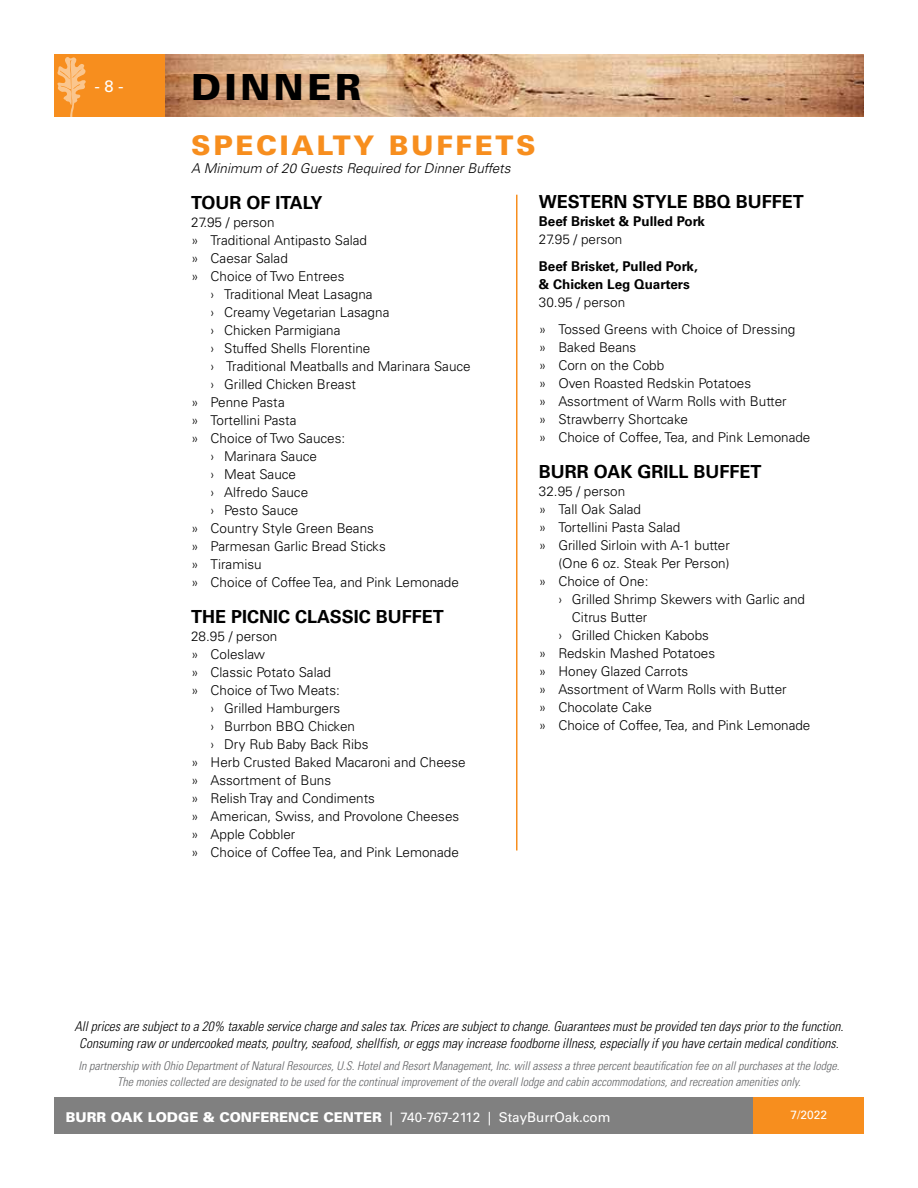
<style>
.page{position:relative;width:918px;height:1188px;background:#fff}
.page>*{position:absolute;margin:0;border:0;box-sizing:border-box;transform-origin:0 0}
.t1{font:900 36px "Univers LT Std";letter-spacing:.1em;color:#000}
.t2{font:900 27px "Univers LT Std";letter-spacing:.1em;color:#f78e1e}
.t3{font:700 18px "Univers LT Std";color:#000}
.t4{font:16.5px "Univers LT Std";color:#fff}
.t5{font:300 13.5px/18px "Univers LT Std";color:#000}
.t6{font:italic 300 condensed 13.5px/16.2px "Univers LT Std";color:#000;text-align:center}
.t7{font:700 13.5px/18px "Univers LT Std";color:#000}
.t8{font:900 13.5px "Univers LT Std";color:#fff}
.t9{font:italic 300 13.5px "Univers LT Std";color:#000}
.t10{font:italic 300 condensed 12px/16.2px "Univers LT Std";color:#636466;text-align:center}
.t11{font:12px "Univers LT Std";color:#fff}
.s1{font-weight:400}
</style>
<div class="page">
<div style="left:54px;top:1097px;width:700px;height:37px;background:#808080"></div>
<img style="left:164px;top:54px;width:700px;height:63px">
<div style="left:54px;top:54px;width:110px;height:63px;background:#f78e1e"></div>
<div style="left:754px;top:1097px;width:110px;height:37px;background:#f78e1e"></div>
<svg style="left:57px;top:57px;width:29px;height:60px"></svg>
<hr style="left:516px;top:195px;width:2px;height:656px;background:#f78e1e">
<p class="t4" style="left:94px;top:76px;width:31px">- 8 -</p>
<h1 class="t1" style="left:191px;top:64px;width:171px">DINNER</h1>
<h2 class="t2" style="left:191px;top:128px;width:346px">SPECIALTY BUFFETS</h2>
<p class="t9" style="left:191px;top:160px;width:321px">A Minimum of 20 Guests Required for Dinner Buffets</p>
<h3 class="t3" style="left:191px;top:192px;width:133px">TOUR OF ITALY</h3>
<p class="t5" style="left:191px;top:213px;width:177px">27.95 / person<br>» Traditional Antipasto Salad » Caesar Salad<br>» Choice of Two Entrees</p>
<p class="t5" style="left:211px;top:285px;width:163px">› Traditional Meat Lasagna</p>
<p class="t5" style="left:211px;top:303px;width:180px">› Creamy Vegetarian Lasagna</p>
<p class="t5" style="left:211px;top:321px;width:131px">› Chicken Parmigiana</p>
<p class="t5" style="left:211px;top:339px;width:161px">› Stuffed Shells Florentine</p>
<p class="t5" style="left:211px;top:357px;width:262px">› Traditional Meatballs and Marinara Sauce</p>
<p class="t5" style="left:211px;top:375px;width:147px">› Grilled Chicken Breast</p>
<p class="t5" style="left:191px;top:393px;width:95px">» Penne Pasta</p>
<p class="t5" style="left:191px;top:411px;width:107px">» Tortellini Pasta</p>
<p class="t5" style="left:191px;top:429px;width:156px">» Choice of Two Sauces:</p>
<p class="t5" style="left:211px;top:447px;width:108px">› Marinara Sauce</p>
<p class="t5" style="left:211px;top:465px;width:87px">› Meat Sauce</p>
<p class="t5" style="left:211px;top:483px;width:99px">› Alfredo Sauce</p>
<p class="t5" style="left:211px;top:501px;width:89px">› Pesto Sauce</p>
<p class="t5" style="left:191px;top:519px;width:184px">» Country Style Green Beans</p>
<p class="t5" style="left:191px;top:537px;width:196px">» Parmesan Garlic Bread Sticks</p>
<p class="t5" style="left:191px;top:555px;width:72px">» Tiramisu</p>
<p class="t5" style="left:191px;top:573px;width:269px">» Choice of Coffee Tea, and Pink Lemonade</p>
<h3 class="t3" style="left:191px;top:606px;width:254px">THE PICNIC CLASSIC BUFFET</h3>
<p class="t5" style="left:191px;top:627px;width:88px">28.95 / person</p>
<p class="t5" style="left:191px;top:645px;width:75px">» Coleslaw</p>
<p class="t5" style="left:191px;top:663px;width:141px">» Classic Potato Salad</p>
<p class="t5" style="left:191px;top:681px;width:150px">» Choice of Two Meats:</p>
<p class="t5" style="left:211px;top:699px;width:131px">› Grilled Hamburgers</p>
<p class="t5" style="left:211px;top:717px;width:146px">› Burrbon BBQ Chicken</p>
<p class="t5" style="left:211px;top:735px;width:159px">› Dry Rub Baby Back Ribs</p>
<p class="t5" style="left:191px;top:753px;width:276px">» Herb Crusted Baked Macaroni and Cheese</p>
<p class="t5" style="left:191px;top:771px;width:142px">» Assortment of Buns</p>
<p class="t5" style="left:191px;top:789px;width:185px">» Relish Tray and Condiments</p>
<p class="t5" style="left:191px;top:807px;width:270px">» American, Swiss, and Provolone Cheeses</p>
<p class="t5" style="left:191px;top:825px;width:106px">» Apple Cobbler</p>
<p class="t5" style="left:191px;top:843px;width:269px">» Choice of Coffee Tea, and Pink Lemonade</p>
<h3 class="t3" style="left:539px;top:191px;width:266px">WESTERN STYLE BBQ BUFFET</h3>
<p class="t7" style="left:539px;top:212px;width:167px">Beef Brisket &amp; Pulled Pork</p>
<p class="t5" style="left:539px;top:230px;width:85px">27.95 / person</p>
<p class="t7" style="left:539px;top:257px;width:160px">Beef Brisket, Pulled Pork, &amp; Chicken Leg Quarters</p>
<p class="t5" style="left:539px;top:288px;width:258px;line-height:27px">30.95 / person<br>» Tossed Greens with Choice of Dressing</p>
<p class="t5" style="left:539px;top:338px;width:273px">» Baked Beans<br>» Corn on the Cobb<br>» Oven Roasted Redskin Potatoes<br>» Assortment of Warm Rolls with Butter<br>» Strawberry Shortcake<br>» Choice of Coffee, Tea, and Pink Lemonade</p>
<h3 class="t3" style="left:539px;top:461px;width:224px">BURR OAK GRILL BUFFET</h3>
<p class="t5" style="left:539px;top:482px;width:88px">32.95 / person</p>
<p class="t5" style="left:539px;top:500px;width:104px">» Tall Oak Salad</p>
<p class="t5" style="left:539px;top:518px;width:143px">» Tortellini Pasta Salad</p>
<p class="t5" style="left:539px;top:536px;width:192px">» Grilled Sirloin with A-1 butter</p>
<p class="t5" style="left:558px;top:554px;width:173px">(One 6 oz. Steak Per Person)</p>
<p class="t5" style="left:539px;top:572px;width:111px">» Choice of One:</p>
<p class="t5" style="left:558px;top:590px;width:248px">› Grilled Shrimp Skewers with Garlic and</p>
<p class="t5" style="left:572px;top:608px;width:77px">Citrus Butter</p>
<p class="t5" style="left:558px;top:626px;width:152px">› Grilled Chicken Kabobs</p>
<p class="t5" style="left:539px;top:644px;width:178px">» Redskin Mashed Potatoes</p>
<p class="t5" style="left:539px;top:662px;width:151px">» Honey Glazed Carrots</p>
<p class="t5" style="left:539px;top:680px;width:249px">» Assortment of Warm Rolls with Butter</p>
<p class="t5" style="left:539px;top:698px;width:115px">» Chocolate Cake</p>
<p class="t5" style="left:539px;top:716px;width:273px">» Choice of Coffee, Tea, and Pink Lemonade</p>
<p class="t6" style="left:74px;top:1019px;width:771px">All prices are subject to a 20% taxable service charge and sales tax. Prices are subject to change. Guarantees must be provided ten days prior to the function.<br>Consuming raw or undercooked meats, poultry, seafood, shellfish, or eggs may increase foodborne illness, especially if you have certain medical conditions.</p>
<p class="t10" style="left:79px;top:1057px;width:762px">In partnership with Ohio Department of Natural Resources, U.S. Hotel and Resort Management, Inc. will assess a three percent beautification fee on all purchases at the lodge.<br>The monies collected are designated to be used for the continual improvement of the overall lodge and cabin accommodations, and recreation amenities only.</p>
<p class="t8" style="left:66px;top:1108px;width:546px">BURR OAK LODGE &amp; CONFERENCE CENTER <span class="s1">| 740-767-2112 | StayBurrOak.com</span></p>
<p class="t11" style="left:791px;top:1108px;width:38px">7/2022</p>
</div>
